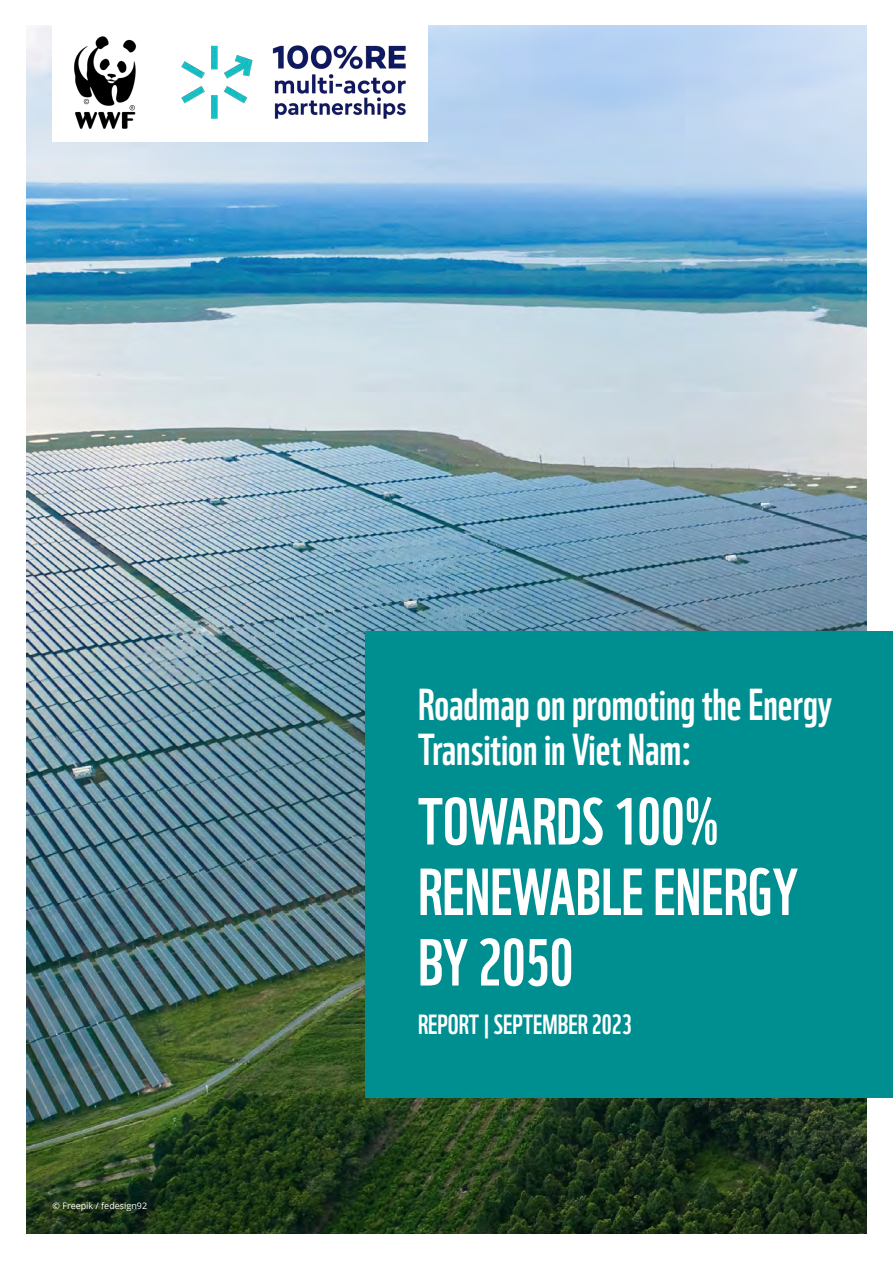
<style>
.page{position:relative;width:893px;height:1263px;background:#fff}
.page>*{position:absolute;margin:0;border:0;box-sizing:border-box;transform-origin:0 0}
.t1{font:64.5px/70.5px "WWF Vietnam";color:#fff}
.t2{font:43.5px/45px "WWF Vietnam";color:#fff}
.t3{font:27px "WWF Vietnam";color:#fff}
.t4{font:9px "Open Sans";color:#fff}
</style>
<div class="page">
<img style="left:26px;top:26px;width:841px;height:1208px">
<div style="left:366px;top:631px;width:527px;height:467px;background:#008f91"></div>
<img style="left:53px;top:26px;width:105px;height:116px">
<svg style="left:158px;top:26px;width:270px;height:116px"></svg>
<p class="t4" style="left:53px;top:1199px;width:96px">© Freepik / fedesign92</p>
<p class="t2" style="left:418px;top:678px;width:416px">Roadmap on promoting the Energy<br>Transition in Viet Nam:</p>
<h1 class="t1" style="left:418px;top:780px;width:382px">TOWARDS 100%<br>RENEWABLE ENERGY<br>BY 2050</h1>
<p class="t3" style="left:418px;top:1003px;width:215px">REPORT | SEPTEMBER 2023</p>
</div>
